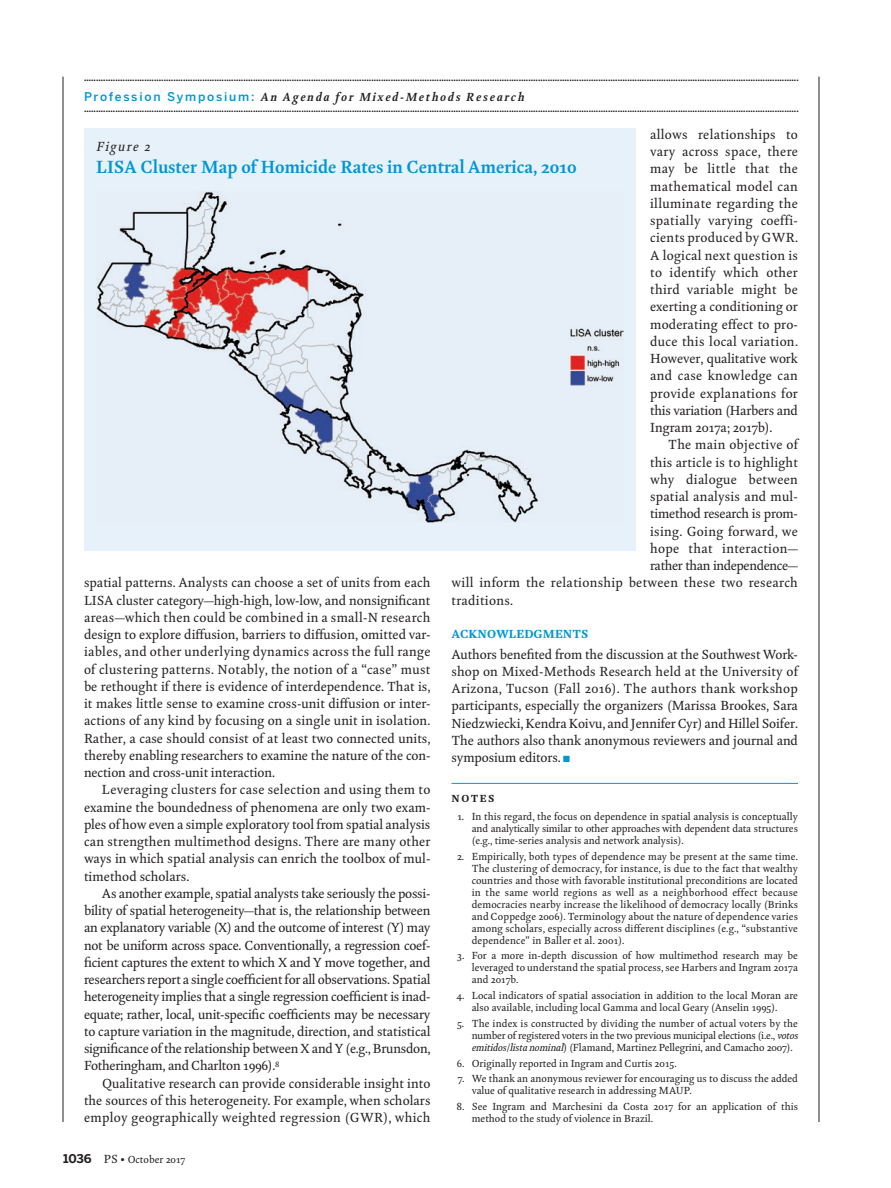
<style>
.page{position:relative;width:891px;height:1188px;background:#fff}
.page>*{position:absolute;margin:0;border:0;box-sizing:border-box;transform-origin:0 0}
.t1{font:700 18px "Kingfisher";color:#0096d2}
.t2{font:13.5px/17.2px "Kingfisher";color:#231f20;text-align:justify}
.t3{font:13.5px "Kingfisher";letter-spacing:.02em;color:#231f20}
.t4{font:13.5px "Kingfisher";letter-spacing:-.02em;color:#231f20}
.t5{font:13.5px "Kingfisher";letter-spacing:-.03em;color:#231f20}
.t6{font:italic 13.5px "Kingfisher";letter-spacing:.11em;color:#231f20}
.t7{font:italic 700 12px "Kingfisher";letter-spacing:.15em;color:#231f20}
.t8{font:800 12px "Kingfisher";color:#0096d2}
.t9{font:10.5px/12px "Kingfisher";color:#231f20;text-align:justify}
.t10{font:700 10.5px "Kingfisher";color:#231f20}
.t11{font:800 10.5px "Kingfisher";letter-spacing:.14em;color:#231f20}
.s1{font-family:"Benton Sans";font-weight:500;font-style:normal;color:#0096d2}
.s2{color:#0096d2}
.s3{font-style:italic}
.s4{font-family:"Benton Sans";font-weight:700;font-size:12px}
.s5{font-size:12px}
</style>
<div class="page">
<hr style="left:819px;top:77px;width:1px;height:1045px;background:#231f20">
<hr style="left:63px;top:77px;width:1px;height:1045px;background:#231f20">
<div style="left:84px;top:128px;width:551px;height:423px;background:#e7f1f9"></div>
<img style="left:96px;top:191px;width:527px;height:332px">
<hr style="left:452px;top:783px;width:346px;height:1px;background:#0096d2">
<p class="t10" style="left:84px;top:70px;width:716px">........................................................................................................................................................................................................................................................................................................</p>
<p class="t10" style="left:84px;top:101px;width:716px">........................................................................................................................................................................................................................................................................................................</p>
<p class="t6" style="left:96px;top:137px;width:55px">Figure 2</p>
<h1 class="t1" style="left:96px;top:154px;width:482px">LISA Cluster Map of Homicide Rates in Central America, 2010</h1>
<p class="t7" style="left:84px;top:89px;width:442px"><span class="s1">Profession Symposium:</span> An Agenda for Mixed-Methods Research</p>
<p class="t2" style="left:650px;top:125px;width:149px">allows relationships to vary across space, there may be little that the mathematical model can illuminate regarding the spatially varying coeffi&shy;cients produced by GWR.<br>A logical next question is to identify which other third variable might be exerting a conditioning or moderating effect to pro&shy;duce this local variation.<br>However, qualitative work and case knowledge can provide explanations for this variation (Harbers and Ingram 2017a; 2017b).</p>
<p class="t3" style="left:668px;top:435px;width:131px">The main objective of</p>
<p class="t2" style="left:650px;top:453px;width:149px">this article is to highlight</p>
<p class="t3" style="left:650px;top:470px;width:149px">why dialogue between</p>
<p class="t2" style="left:650px;top:488px;width:149px">spatial analysis and mul-</p>
<p class="t4" style="left:650px;top:504px;width:149px">timethod research is prom-</p>
<p class="t3" style="left:650px;top:522px;width:149px">ising. Going forward, we</p>
<p class="t3" style="left:650px;top:539px;width:149px">hope that interaction—</p>
<p class="t5" style="left:650px;top:556px;width:149px">rather than independence—</p>
<p class="t3" style="left:451px;top:573px;width:348px">will inform the relationship between these two research</p>
<p class="t3" style="left:451px;top:591px;width:63px">traditions.</p>
<p class="t8" style="left:452px;top:625px;width:138px">ACKNOWLEDGMENTS</p>
<p class="t2" style="left:452px;top:645px;width:348px">Authors benefited from the discussion at the Southwest Work&shy;shop on Mixed-Methods Research held at the University of Arizona, Tucson (Fall 2016). The authors thank workshop participants, especially the organizers (Marissa Brookes, Sara Niedzwiecki, Kendra Koivu, and Jennifer Cyr) and Hillel Soifer.<br>The authors also thank anonymous reviewers and journal and symposium editors. <span class="s2">■</span></p>
<p class="t11" style="left:452px;top:791px;width:44px">NOTES</p>
<p class="t9" style="left:472px;top:810px;width:328px;text-indent:-14px">1. In this regard, the focus on dependence in spatial analysis is conceptually and analytically similar to other approaches with dependent data structures (e.g., time-series analysis and network analysis).</p>
<p class="t9" style="left:472px;top:850px;width:328px;text-indent:-15px">2. Empirically, both types of dependence may be present at the same time.<br>The clustering of democracy, for instance, is due to the fact that wealthy countries and those with favorable institutional preconditions are located in the same world regions as well as a neighborhood effect because democracies nearby increase the likelihood of democracy locally (Brinks and Coppedge 2006). Terminology about the nature of dependence varies among scholars, especially across different disciplines (e.g., “substantive dependence” in Baller et al. 2001).</p>
<p class="t9" style="left:472px;top:949px;width:328px;text-indent:-14px">3. For a more in-depth discussion of how multimethod research may be leveraged to understand the spatial process, see Harbers and Ingram 2017a and 2017b.</p>
<p class="t9" style="left:456px;top:989px;width:343px;text-align:center">4. Local indicators of spatial association in addition to the local Moran are also available, including local Gamma and local Geary (Anselin 1995).</p>
<p class="t9" style="left:472px;top:1017px;width:328px;text-indent:-15px">5. The index is constructed by dividing the number of actual voters by the number of registered voters in the two previous municipal elections (i.e., <span class="s3">votos emitidos/lista nominal</span>) (Flamand, Martinez Pellegrini, and Camacho 2007).</p>
<p class="t9" style="left:457px;top:1057px;width:222px">6. Originally reported in Ingram and Curtis 2015.</p>
<p class="t9" style="left:472px;top:1072px;width:328px;text-indent:-14px">7. We thank an anonymous reviewer for encouraging us to discuss the added value of qualitative research in addressing MAUP.</p>
<p class="t9" style="left:472px;top:1100px;width:328px;text-indent:-15px">8. See Ingram and Marchesini da Costa 2017 for an application of this method to the study of violence in Brazil.</p>
<p class="t2" style="left:84px;top:574px;width:348px">spatial patterns. Analysts can choose a set of units from each LISA cluster category—high-high, low-low, and nonsignificant areas—which then could be combined in a small-N research design to explore diffusion, barriers to diffusion, omitted var&shy;iables, and other underlying dynamics across the full range of clustering patterns. Notably, the notion of a “case” must be rethought if there is evidence of interdependence. That is, it makes little sense to examine cross-unit diffusion or inter&shy;actions of any kind by focusing on a single unit in isolation.<br>Rather, a case should consist of at least two connected units, thereby enabling researchers to examine the nature of the con&shy;nection and cross-unit interaction.</p>
<p class="t2" style="left:84px;top:781px;width:348px;text-indent:18px">Leveraging clusters for case selection and using them to examine the boundedness of phenomena are only two exam&shy;ples of how even a simple exploratory tool from spatial analysis can strengthen multimethod designs. There are many other ways in which spatial analysis can enrich the toolbox of mul&shy;timethod scholars.</p>
<p class="t2" style="left:84px;top:884px;width:348px;text-indent:18px">As another example, spatial analysts take seriously the possi&shy;bility of spatial heterogeneity—that is, the relationship between an explanatory variable (X) and the outcome of interest (Y) may not be uniform across space. Conventionally, a regression coef&shy;ficient captures the extent to which X and Y move together, and researchers report a single coefficient for all observations. Spatial heterogeneity implies that a single regression coefficient is inad&shy;equate; rather, local, unit-specific coefficients may be necessary to capture variation in the magnitude, direction, and statistical significance of the relationship between X and Y (e.g., Brunsdon, Fotheringham, and Charlton 1996).<sup>8</sup></p>
<p class="t2" style="left:84px;top:1074px;width:348px;text-indent:18px">Qualitative research can provide considerable insight into the sources of this heterogeneity. For example, when scholars employ geographically weighted regression (GWR), which</p>
<p class="t9" style="left:63px;top:1153px;width:124px"><span class="s4">1036</span> <span class="s5">PS •</span> October 2017</p>
</div>
